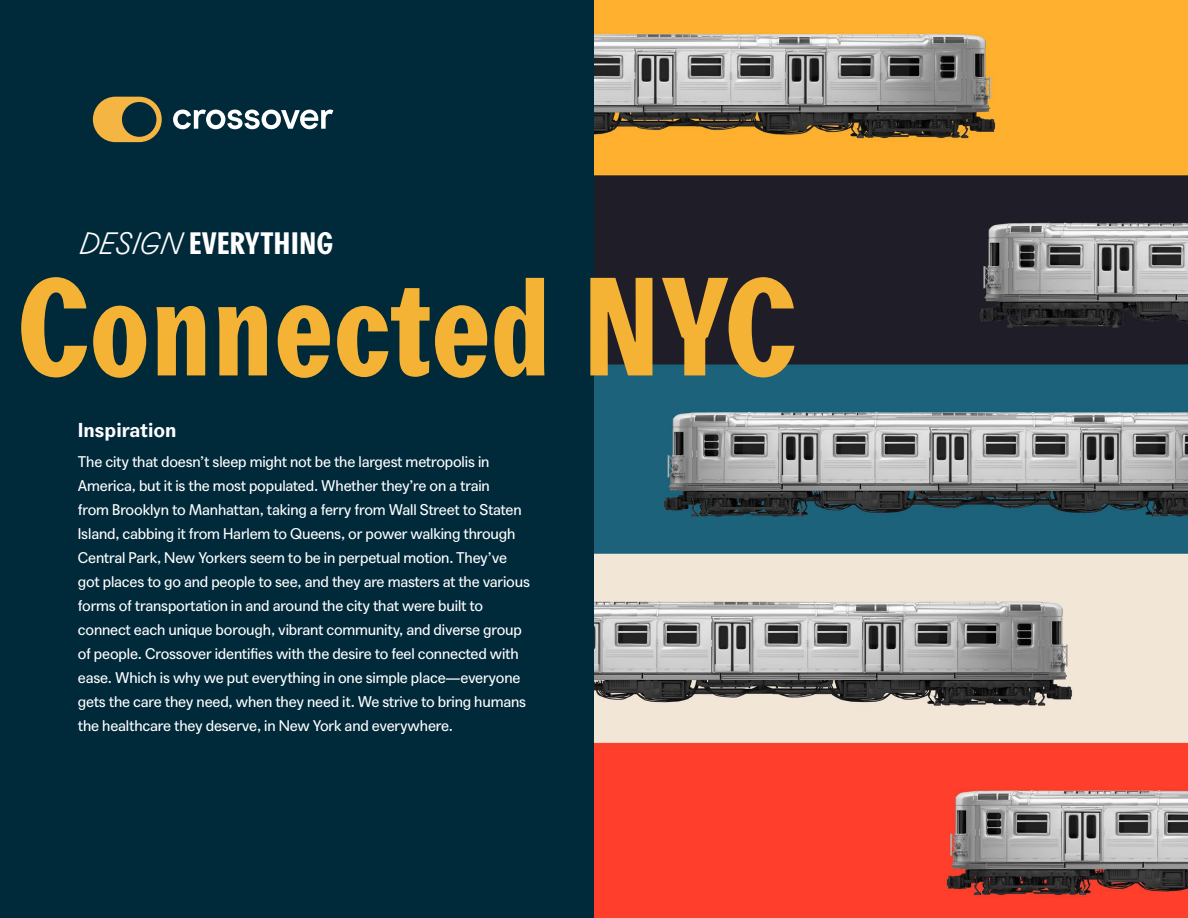
<style>
.page{position:relative;width:1188px;height:918px;background:#fff}
.page>*{position:absolute;margin:0;border:0;box-sizing:border-box;transform-origin:0 0}
.t1{font:135px "Agipo Bold Cond";color:#f5b335}
.t2{font:30px "Agipo Bold Cond";color:#fff}
.t3{font:700 19.5px "Agipo";color:#fff}
.t4{font:15px/24px "Agipo";letter-spacing:-.01em;color:#fff}
.s1{font-family:"Agipo";font-weight:300;font-style:italic}
</style>
<div class="page">
<img style="left:594px;top:0;width:594px;height:918px">
<div style="left:0;top:0;width:594px;height:918px;background:#00293a"></div>
<svg style="left:93px;top:97px;width:69px;height:45px"></svg>
<svg style="left:173px;top:110px;width:160px;height:19px"></svg>
<h2 class="t2" style="left:80px;top:220px;width:255px"><span class="s1">DESIGN</span> EVERYTHING</h2>
<h1 class="t1" style="left:17px;top:223px;width:782px">Connected NYC</h1>
<h3 class="t3" style="left:78px;top:414px;width:100px">Inspiration</h3>
<p class="t4" style="left:78px;top:449px;width:454px">The city that doesn’t sleep might not be the largest metropolis in America, but it is the most populated. Whether they’re on a train<br>from Brooklyn to Manhattan, taking a ferry from Wall Street to Staten Island, cabbing it from Harlem to Queens, or power walking through Central Park, New Yorkers seem to be in perpetual motion. They’ve got places to go and people to see, and they are masters at the various forms of transportation in and around the city that were built to connect each unique borough, vibrant community, and diverse group of people. Crossover identifies with the desire to feel connected with ease. Which is why we put everything in one simple place—everyone gets the care they need, when they need it. We strive to bring humans the healthcare they deserve, in New York and everywhere.</p>
</div>
